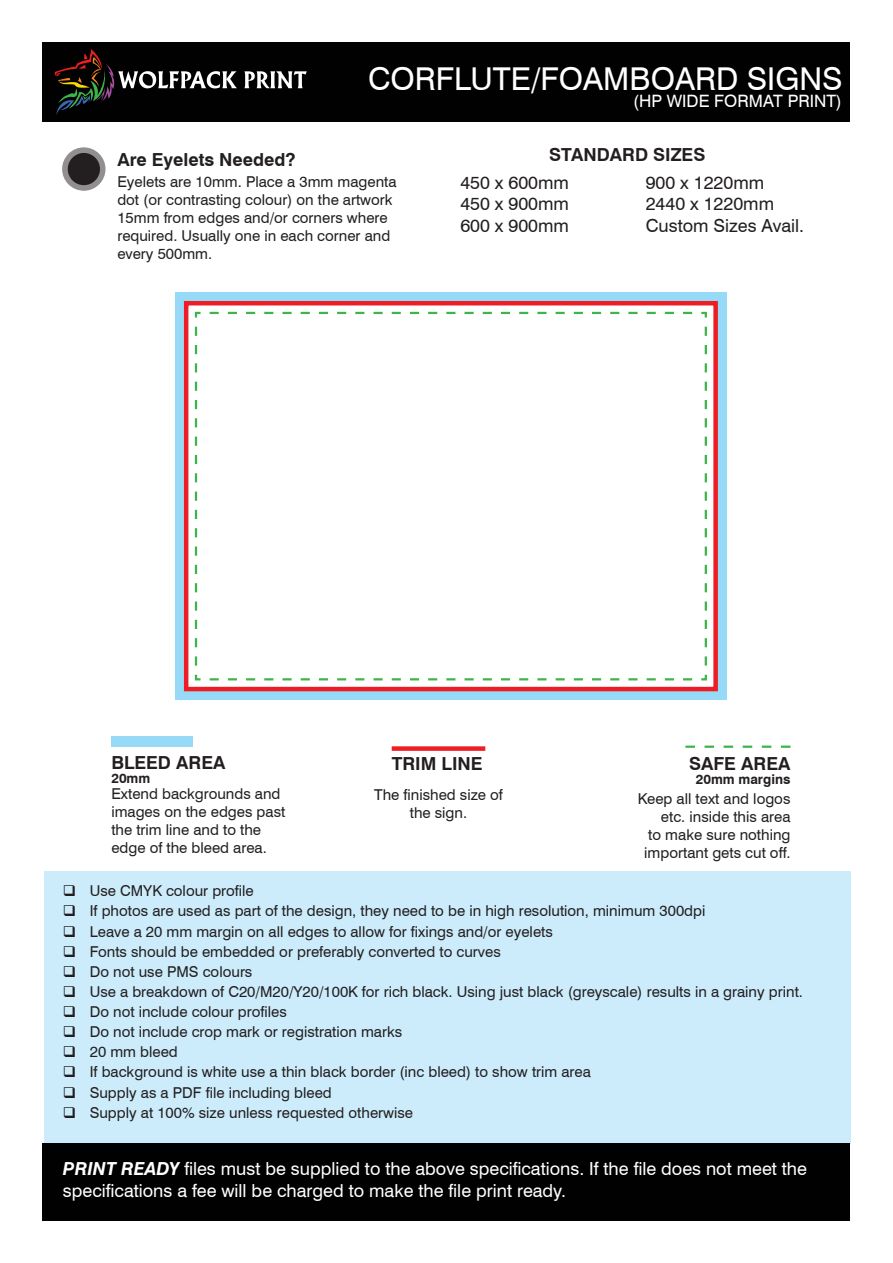
<style>
.page{position:relative;width:893px;height:1263px;background:#fff}
.page>*{position:absolute;margin:0;border:0;box-sizing:border-box;transform-origin:0 0}
.t1{font:31.5px "Swiss 721 BT";color:#fff}
.t2{font:18px/21.6px "Swiss 721 BT";color:#fff}
.t3{font:18px/21.6px "Swiss 721 BT";color:#231f20;text-align:justify}
.t4{font:700 18px "Swiss 721 BT";color:#231f20}
.t5{font:17.1px "Swiss 721 BT";color:#fff}
.t6{font:15px/18px "Swiss 721 BT";color:#231f20}
.t7{font:700 13.5px "Swiss 721 BT";color:#231f20}
.s1{font-weight:700;font-style:italic}
</style>
<div class="page">
<div style="left:111px;top:736px;width:81px;height:10px;background:#97daf8"></div>
<div style="left:392px;top:746px;width:93px;height:5px;background:#ee1d23"></div>
<svg style="left:685px;top:745px;width:105px;height:3px"></svg>
<div style="left:44px;top:871px;width:806px;height:272px;background:#ccecfb"></div>
<div style="left:43px;top:43px;width:807px;height:79px;background:#010101"></div>
<svg style="left:244px;top:71px;width:63px;height:17px"></svg>
<svg style="left:55px;top:49px;width:182px;height:66px"></svg>
<div style="left:43px;top:1143px;width:807px;height:77px;background:#010101"></div>
<div style="left:175px;top:292px;width:552px;height:408px;background:#97daf8"></div>
<div style="left:184px;top:301px;width:534px;height:390px;background:#fff;border:4px solid #ee1d23"></div>
<svg style="left:194px;top:311px;width:513px;height:370px"></svg>
<svg style="left:62px;top:147px;width:43px;height:44px"></svg>
<div style="left:68px;top:153px;width:32px;height:32px;background:#231f20;border-radius:50%"></div>
<p class="t4" style="left:117px;top:147px;width:180px">Are Eyelets Needed?</p>
<h1 class="t1" style="left:368px;top:57px;width:476px">CORFLUTE/FOAMBOARD SIGNS</h1>
<p class="t5" style="left:633px;top:89px;width:210px">(HP WIDE FORMAT PRINT)</p>
<p class="t4" style="left:549px;top:142px;width:158px">STANDARD SIZES</p>
<p class="t6" style="left:117px;top:173px;width:281px">Eyelets are 10mm. Place a 3mm magenta dot (or contrasting colour) on the artwork 15mm from edges and/or corners where required. Usually one in each corner and every 500mm.</p>
<p class="t3" style="left:460px;top:171px;width:110px">450 x 600mm 450 x 900mm 600 x 900mm</p>
<p class="t3" style="left:646px;top:171px;width:160px;text-align:left">900 x 1220mm<br>2440 x 1220mm<br>Custom Sizes Avail.</p>
<p class="t4" style="left:111px;top:750px;width:116px">BLEED AREA</p>
<p class="t4" style="left:392px;top:751px;width:92px">TRIM LINE</p>
<p class="t4" style="left:689px;top:751px;width:103px">SAFE AREA</p>
<p class="t7" style="left:111px;top:769px;width:40px">20mm</p>
<p class="t7" style="left:696px;top:770px;width:96px">20mm margins</p>
<p class="t6" style="left:111px;top:784px;width:175px">Extend backgrounds and images on the edges past the trim line and to the edge of the bleed area.</p>
<p class="t6" style="left:374px;top:785px;width:130px;text-align:center">The finished size of the sign.</p>
<p class="t6" style="left:638px;top:789px;width:154px;text-align:right">Keep all text and logos etc. inside this area<br>to make sure nothing important gets cut off.</p>
<p class="t6" style="left:63px;top:881px;width:193px">❑ Use CMYK colour profile</p>
<p class="t6" style="left:63px;top:901px;width:644px">❑ If photos are used as part of the design, they need to be in high resolution, minimum 300dpi</p>
<p class="t6" style="left:63px;top:922px;width:492px">❑ Leave a 20 mm margin on all edges to allow for fixings and/or eyelets</p>
<p class="t6" style="left:63px;top:942px;width:439px">❑ Fonts should be embedded or preferably converted to curves</p>
<p class="t6" style="left:63px;top:962px;width:191px">❑ Do not use PMS colours</p>
<p class="t6" style="left:63px;top:982px;width:742px">❑ Use a breakdown of C20/M20/Y20/100K for rich black. Using just black (greyscale) results in a grainy print.</p>
<p class="t6" style="left:63px;top:1002px;width:226px">❑ Do not include colour profiles</p>
<p class="t6" style="left:63px;top:1022px;width:341px">❑ Do not include crop mark or registration marks</p>
<p class="t6" style="left:63px;top:1042px;width:117px">❑ 20 mm bleed</p>
<p class="t6" style="left:63px;top:1062px;width:530px">❑ If background is white use a thin black border (inc bleed) to show trim area</p>
<p class="t6" style="left:63px;top:1083px;width:271px">❑ Supply as a PDF file including bleed</p>
<p class="t6" style="left:63px;top:1103px;width:352px">❑ Supply at 100% size unless requested otherwise</p>
<p class="t2" style="left:63px;top:1157px;width:746px"><span class="s1">PRINT READY</span> files must be supplied to the above specifications. If the file does not meet the specifications a fee will be charged to make the file print ready.</p>
</div>
